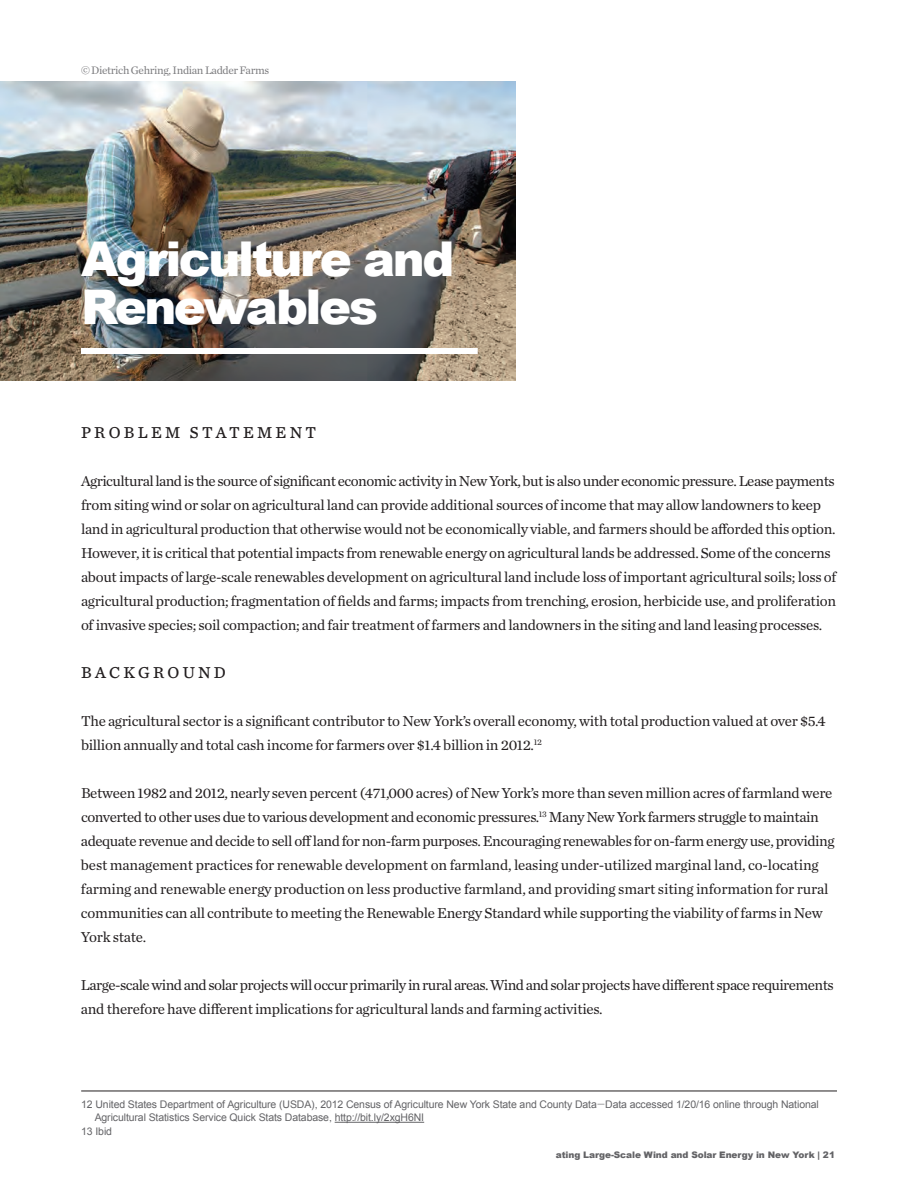
<style>
.page{position:relative;width:918px;height:1188px;background:#fff}
.page>*{position:absolute;margin:0;border:0;box-sizing:border-box;transform-origin:0 0}
.Headline_1{font:900 48px/48px "Arial";letter-spacing:-.05em;color:#fff}
.Subhead_1{font:16.5px "Chronicle Text G4";letter-spacing:.2em;color:#231f20}
.Subhead_1-2{font:15px/24px "Chronicle Text G1";letter-spacing:-.02em;color:#231f20}
.t1{font:11.4px "Chronicle Text G1";letter-spacing:-.03em;color:#636366}
.t2{font:10.5px/13.5px "Arial";letter-spacing:-.01em;color:#636366}
.t3{font:900 9px "Arial";letter-spacing:-.01em;color:#636366}
.s1{font-family:"Roboto Slab";font-weight:300}
</style>
<div class="page">
<img style="left:0;top:81px;width:515px;height:300px">
<div style="left:81px;top:348px;width:397px;height:6px;background:#fff"></div>
<hr style="left:335px;top:1122px;width:89px;height:1px;background:#636366">
<hr style="left:81px;top:1091px;width:756px;height:1px;background:#231f20">
<p class="t1" style="left:81px;top:61px;width:190px">© Dietrich Gehring, Indian Ladder Farms</p>
<p class="Headline_1" style="left:81px;top:233px;width:375px">Agriculture and<br>Renewables</p>
<p class="Subhead_1" style="left:81px;top:420px;width:237px">PROBLEM STATEMENT</p>
<p class="Subhead_1-2" style="left:81px;top:468px;width:757px">Agricultural land is the source of significant economic activity in New York, but is also under economic pressure. Lease payments from siting wind or solar on agricultural land can provide additional sources of income that may allow landowners to keep land in agricultural production that otherwise would not be economically viable, and farmers should be afforded this option.<br>However, it is critical that potential impacts from renewable energy on agricultural lands be addressed. Some of the concerns about impacts of large-scale renewables development on agricultural land include loss of important agricultural soils; loss of agricultural production; fragmentation of fields and farms; impacts from trenching, erosion, herbicide use, and proliferation of invasive species; soil compaction; and fair treatment of farmers and landowners in the siting and land leasing processes.</p>
<p class="Subhead_1" style="left:81px;top:660px;width:146px">BACKGROUND</p>
<p class="Subhead_1-2" style="left:81px;top:708px;width:746px">The agricultural sector is a significant contributor to New York’s overall economy, with total production valued at over $5.4 billion annually and total cash income for farmers over $1.4 billion in 2012.<sup>12</sup></p>
<p class="Subhead_1-2" style="left:81px;top:780px;width:755px">Between 1982 and 2012, nearly seven percent (471,000 acres) of New York’s more than seven million acres of farmland were converted to other uses due to various development and economic pressures.<sup>13</sup> Many New York farmers struggle to maintain adequate revenue and decide to sell off land for non-farm purposes. Encouraging renewables for on-farm energy use, providing best management practices for renewable development on farmland, leasing under-utilized marginal land, co-locating farming and renewable energy production on less productive farmland, and providing smart siting information for rural communities can all contribute to meeting the Renewable Energy Standard while supporting the viability of farms in New York state.</p>
<p class="Subhead_1-2" style="left:81px;top:972px;width:754px">Large-scale wind and solar projects will occur primarily in rural areas. Wind and solar projects have different space requirements and therefore have different implications for agricultural lands and farming activities.</p>
<p class="t2" style="left:95px;top:1097px;width:726px;text-indent:-13px">12 United States Department of Agriculture (USDA), 2012 Census of Agriculture New York State and County Data<span class="s1">—</span>Data accessed 1/20/16 online through National<br>Agricultural Statistics Service Quick Stats Database, http://bit.ly/2xgH6NI</p>
<p class="t2" style="left:81px;top:1124px;width:32px">13 Ibid</p>
<p class="t3" style="left:556px;top:1148px;width:281px">ating Large-Scale Wind and Solar Energy in New York | 21</p>
</div>
